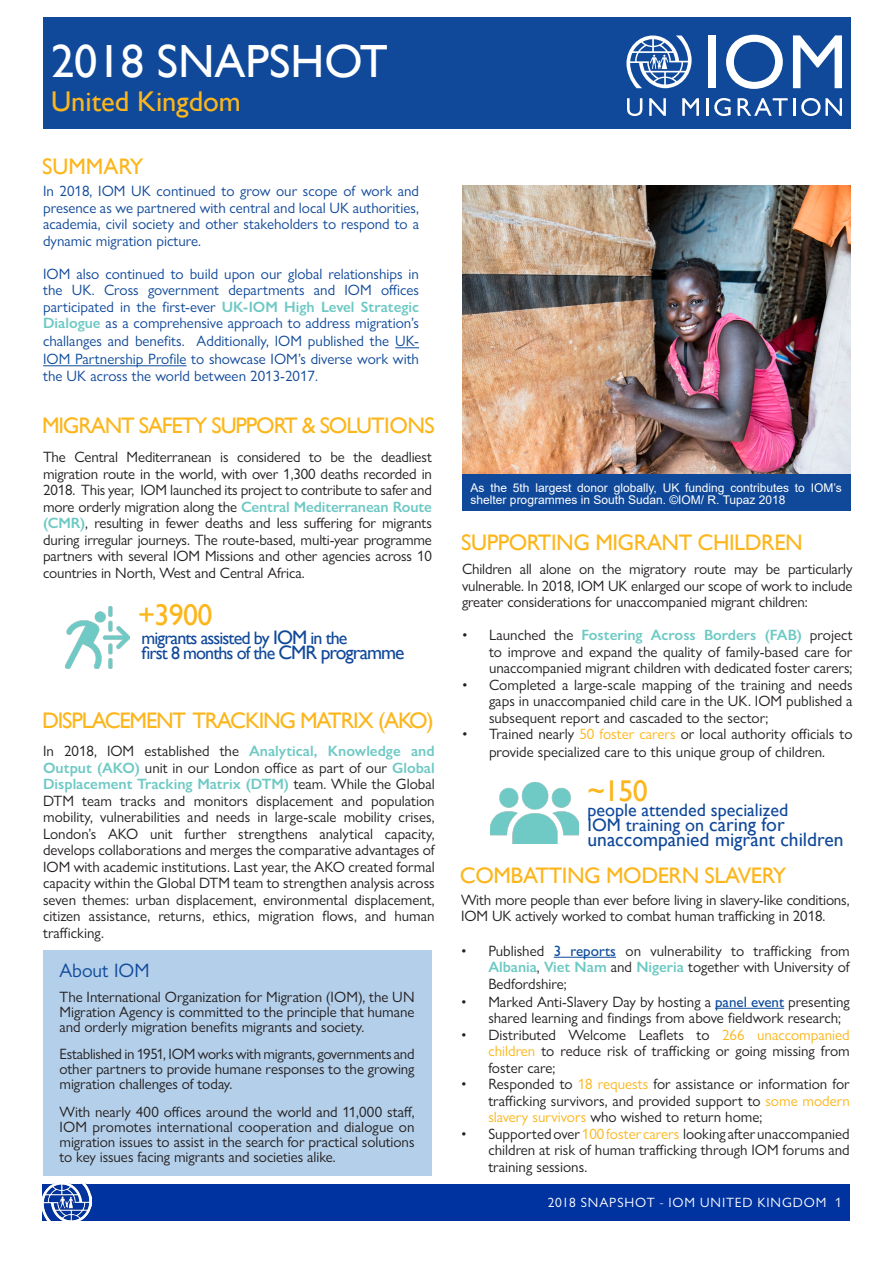
<style>
.page{position:relative;width:893px;height:1263px;background:#fff}
.page>*{position:absolute;margin:0;border:0;box-sizing:border-box;transform-origin:0 0}
.t1{font:46.5px "Gill Sans";color:#fff}
.t2{font:30px "Gill Sans";letter-spacing:-.025em;color:#fcb61c}
.t3{font:28.5px "Gill Sans";color:#fcb61c}
.t4{font:22.5px "Gill Sans";letter-spacing:-.05em;color:#fcb61c}
.t5{font:22.5px "Gill Sans";letter-spacing:-.02em;color:#fcb61c}
.t6{font:22.5px "Gill Sans";color:#fcb61c}
.t7{font:19.5px "Gill Sans";color:#10499a}
.t8{font:19.5px "Gill Sans Nova";color:#10499a}
.t9{font:18px "Gill Sans";letter-spacing:-.05em;color:#10499a}
.t10{font:18px/15px "Gill Sans";color:#10499a}
.Intro{font:15px/16.5px "Gill Sans Nova";color:#231f20;text-align:justify}
.t11{font:15px/16.5px "Gill Sans Nova";color:#10499a;text-align:justify}
.t12{font:13.5px "Gill Sans MT Pro";letter-spacing:.065em;color:#fff}
.t13{font:12px/12px "Arial";color:#fff}
.s1{font-weight:600;color:#6dc9c4}
.s2{color:#0d4c9b}
.s3{font-size:19.5px}
.s4{color:#fcb61c}
.s5{font-family:"Gill Sans MT Pro";font-weight:500;color:#0d4c9b}
</style>
<div class="page">
<div style="left:462px;top:474px;width:388px;height:36px;background:#10499a"></div>
<div style="left:43px;top:951px;width:389px;height:225px;background:#b4cfe9"></div>
<div style="left:43px;top:1184px;width:807px;height:36px;background:#0033a0"></div>
<img style="left:43px;top:1184px;width:49px;height:36px">
<div style="left:43px;top:17px;width:807px;height:111px;background:#10499a"></div>
<div style="left:708px;top:35px;width:8px;height:53px;background:#fff"></div>
<svg style="left:726px;top:35px;width:57px;height:54px"></svg>
<svg style="left:793px;top:35px;width:49px;height:53px"></svg>
<svg style="left:627px;top:98px;width:15px;height:18px"></svg>
<svg style="left:649px;top:98px;width:17px;height:18px"></svg>
<svg style="left:682px;top:98px;width:17px;height:18px"></svg>
<hr style="left:706px;top:98px;width:3px;height:18px;background:#fff">
<svg style="left:714px;top:98px;width:17px;height:18px"></svg>
<svg style="left:738px;top:98px;width:50px;height:18px"></svg>
<hr style="left:793px;top:98px;width:3px;height:18px;background:#fff">
<svg style="left:801px;top:98px;width:41px;height:18px"></svg>
<svg style="left:627px;top:36px;width:65px;height:52px"></svg>
<svg style="left:395px;top:347px;width:24px;height:1px"></svg>
<hr style="left:43px;top:365px;width:144px;height:1px;background:#0d4c9b">
<hr style="left:554px;top:957px;width:62px;height:1px;background:#0d4c9b">
<hr style="left:715px;top:1008px;width:69px;height:1px;background:#0d4c9b">
<img style="left:66px;top:606px;width:63px;height:63px">
<img style="left:490px;top:783px;width:89px;height:61px">
<img style="left:462px;top:185px;width:388px;height:289px">
<p class="t1" style="left:51px;top:34px;width:338px">2018 SNAPSHOT</p>
<p class="t3" style="left:51px;top:85px;width:191px">United Kingdom</p>
<p class="t6" style="left:42px;top:153px;width:103px">SUMMARY</p>
<p class="t11" style="left:43px;top:183px;width:377px">In 2018, IOM UK continued to grow our scope of work and presence as we partnered with central and local UK authorities, academia, civil society and other stakeholders to respond to a dynamic migration picture.</p>
<p class="t11" style="left:43px;top:265px;width:377px">IOM also continued to build upon our global relationships in the UK. Cross government departments and IOM offices participated in the first-ever <span class="s1">UK-IOM High Level Strategic Dialogue</span> as a comprehensive approach to address migration’s</p>
<p class="t11" style="left:43px;top:332px;width:377px;line-height:18px">challanges and benefits. Additionally, IOM published the <span class="s2">UK-<br>IOM Partnership Profile</span> to showcase IOM’s diverse work with</p>
<p class="t11" style="left:43px;top:367px;width:276px">the UK across the world between 2013-2017.</p>
<p class="t4" style="left:42px;top:413px;width:394px">MIGRANT SAFETY SUPPORT &amp; SOLUTIONS</p>
<p class="Intro" style="left:43px;top:449px;width:390px">The Central Mediterranean is considered to be the deadliest migration route in the world, with over 1,300 deaths recorded in 2018. This year, IOM launched its project to contribute to safer and more orderly migration along the <span class="s1">Central Mediterranean Route (CMR)</span>, resulting in fewer deaths and less suffering for migrants during irregular journeys. The route-based, multi-year programme partners with several IOM Missions and other agencies across 10 countries in North, West and Central Africa.</p>
<p class="t2" style="left:138px;top:598px;width:76px">+3900</p>
<p class="t9" style="left:142px;top:628px;width:207px">migrants assisted by <span class="s3">IOM</span> in the</p>
<p class="t9" style="left:142px;top:643px;width:264px">first 8 months of the <span class="s3">CMR programme</span></p>
<p class="t4" style="left:42px;top:708px;width:393px">DISPLACEMENT TRACKING MATRIX (AKO)</p>
<p class="Intro" style="left:43px;top:743px;width:393px">In 2018, IOM established the <span class="s1">Analytical, Knowledge and Output (AKO)</span> unit in our London office as part of our <span class="s1">Global Displacement Tracking Matrix (DTM)</span> team. While the Global DTM team tracks and monitors displacement and population mobility, vulnerabilities and needs in large-scale mobility crises, London’s AKO unit further strengthens analytical capacity, develops collaborations and merges the comparative advantages of IOM with academic institutions. Last year, the AKO created formal capacity within the Global DTM team to strengthen analysis across seven themes: urban displacement, environmental displacement, citizen assistance, returns, ethics, migration flows, and human trafficking.</p>
<p class="t8" style="left:59px;top:959px;width:91px">About IOM</p>
<p class="Intro" style="left:59px;top:989px;width:357px;line-height:15px">The International Organization for Migration (IOM), the UN Migration Agency is committed to the principle that humane and orderly migration benefits migrants and society.</p>
<p class="Intro" style="left:59px;top:1046px;width:357px;line-height:15px">Established in 1951, IOM works with migrants, governments and other partners to provide humane responses to the growing migration challenges of today.</p>
<p class="Intro" style="left:59px;top:1104px;width:357px;line-height:15px">With nearly 400 offices around the world and 11,000 staff, IOM promotes international cooperation and dialogue on migration issues to assist in the search for practical solutions to key issues facing migrants and societies alike.</p>
<p class="t13" style="left:471px;top:481px;width:373px">As the 5th largest donor globally, UK funding contributes to IOM’s shelter programmes in South Sudan. ©IOM/ R. Tupaz 2018</p>
<p class="t5" style="left:461px;top:529px;width:343px">SUPPORTING MIGRANT CHILDREN</p>
<p class="Intro" style="left:462px;top:561px;width:392px">Children all alone on the migratory route may be particularly vulnerable. In 2018, IOM UK enlarged our scope of work to include greater considerations for unaccompanied migrant children:</p>
<p class="Intro" style="left:489px;top:627px;width:365px;text-indent:-27px">• Launched the <span class="s1">Fostering Across Borders (FAB)</span> project to improve and expand the quality of family-based care for unaccompanied migrant children with dedicated foster carers;</p>
<p class="Intro" style="left:489px;top:676px;width:365px;text-indent:-27px">• Completed a large-scale mapping of the training and needs gaps in unaccompanied child care in the UK. IOM published a subsequent report and cascaded to the sector;</p>
<p class="Intro" style="left:462px;top:725px;width:392px;line-height:18px;text-align:center">• Trained nearly <span class="s4">50 foster carers</span> or local authority officials to provide specialized care to this unique group of children.</p>
<p class="t2" style="left:587px;top:774px;width:62px">~150</p>
<p class="t10" style="left:587px;top:802px;width:202px">people attended specialized<br>IOM training on <span class="s3">caring for</span></p>
<p class="t7" style="left:587px;top:828px;width:258px">unaccompanied migrant children</p>
<p class="t5" style="left:460px;top:862px;width:328px">COMBATTING MODERN SLAVERY</p>
<p class="Intro" style="left:461px;top:891px;width:390px">With more people than ever before living in slavery-like conditions,<br>IOM UK actively worked to combat human trafficking in 2018.</p>
<p class="Intro" style="left:488px;top:942px;width:363px;text-indent:-27px">• Published <span class="s5">3 reports</span> on vulnerability to trafficking from <span class="s1">Albania</span>, <span class="s1">Viet Nam</span> and <span class="s1">Nigeria</span> together with University of Bedfordshire;</p>
<p class="Intro" style="left:488px;top:993px;width:363px;text-indent:-27px">• Marked Anti-Slavery Day by hosting a <span class="s5">panel event</span> presenting shared learning and findings from above fieldwork research;</p>
<p class="Intro" style="left:488px;top:1026px;width:363px;text-indent:-27px">• Distributed Welcome Leaflets to <span class="s4">266 unaccompanied children</span> to reduce risk of trafficking or going missing from foster care;</p>
<p class="Intro" style="left:488px;top:1076px;width:363px;text-indent:-27px">• Responded to <span class="s4">18 requests</span> for assistance or information for trafficking survivors, and provided support to <span class="s4">some modern slavery survivors</span> who wished to return home;</p>
<p class="Intro" style="left:488px;top:1125px;width:363px;text-indent:-27px">• Supported over <span class="s4">100 foster carers</span> looking after unaccompanied children at risk of human trafficking through IOM forums and training sessions.</p>
<p class="t12" style="left:548px;top:1194px;width:296px">2018 SNAPSHOT - IOM UNITED KINGDOM 1</p>
</div>
